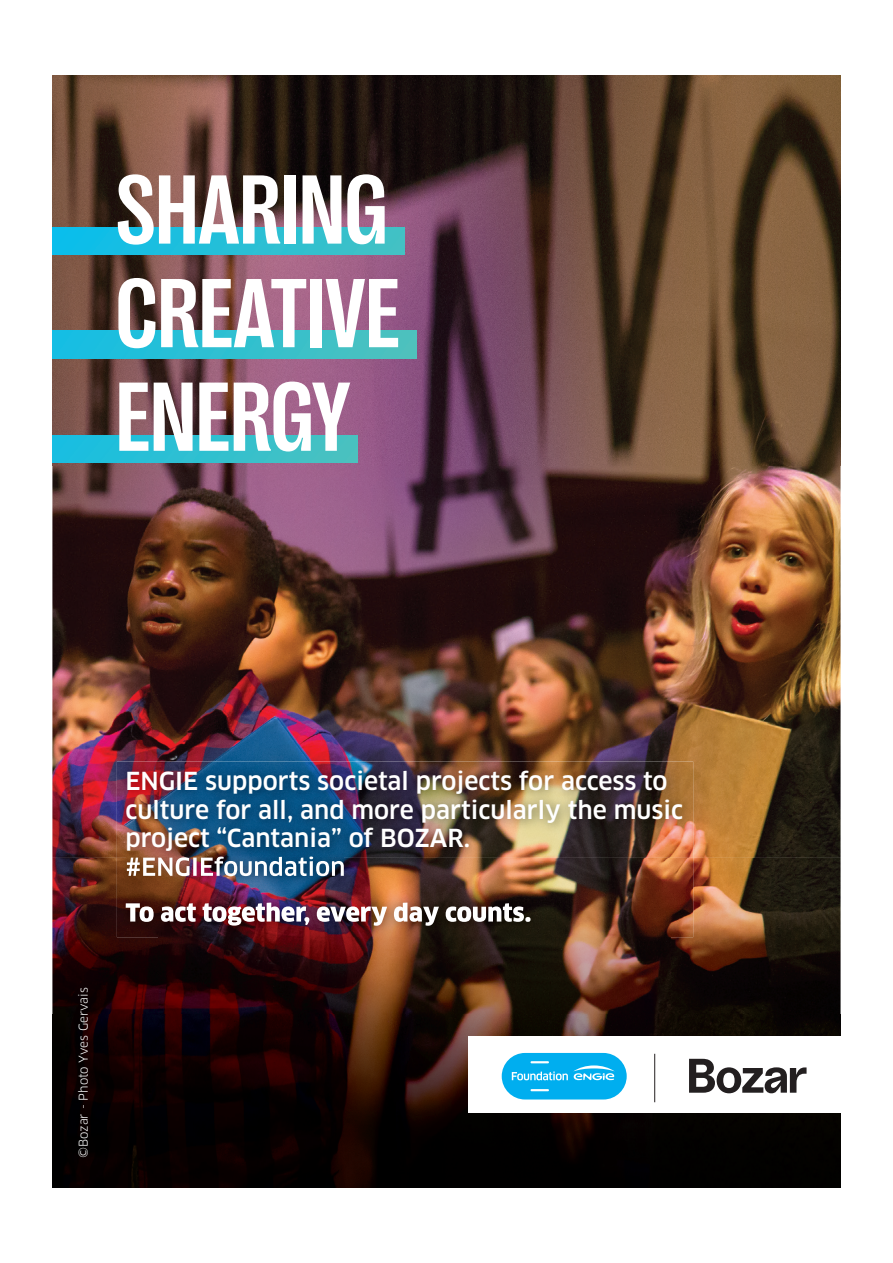
<style>
.page{position:relative;width:893px;height:1263px;background:#fff}
.page>*{position:absolute;margin:0;border:0;box-sizing:border-box;transform-origin:0 0}
.t1{font:700 condensed 99.75px/103.6px "Right Grotesk";color:#fff}
.t2{font:500 24.3px/28.5px "Clan OT";color:#fff}
.t3{font:12px "Clan OT";color:#fff}
</style>
<div class="page">
<img style="left:52px;top:465px;width:789px;height:393px">
<img style="left:52px;top:75px;width:789px;height:390px">
<svg style="left:52px;top:227px;width:352px;height:28px;background:#25bfd7"></svg>
<div style="left:52px;top:331px;width:365px;height:28px;background:linear-gradient(to right,#13bee4,#4ec1bc)"></div>
<div style="left:52px;top:435px;width:306px;height:28px;background:linear-gradient(to right,#16bee2,#4ac1bf)"></div>
<img style="left:117px;top:761px;width:576px;height:176px">
<img style="left:127px;top:856px;width:217px;height:2px">
<img style="left:52px;top:858px;width:107px;height:156px">
<img style="left:670px;top:858px;width:171px;height:156px">
<img style="left:159px;top:937px;width:511px;height:77px">
<img style="left:52px;top:1014px;width:789px;height:174px">
<img style="left:127px;top:858px;width:217px;height:18px">
<img style="left:126px;top:902px;width:405px;height:24px">
<div style="left:468px;top:1036px;width:373px;height:77px;background:#fff"></div>
<div style="left:502px;top:1053px;width:125px;height:46px;background:#00aeef;border-radius:23px"></div>
<svg style="left:530px;top:1089px;width:19px;height:2px"></svg>
<svg style="left:512px;top:1061px;width:103px;height:20px"></svg>
<svg style="left:689px;top:1059px;width:117px;height:34px"></svg>
<hr style="left:654px;top:1054px;width:1px;height:48px;background:#231f20">
<svg style="left:52px;top:75px;width:7px;height:8px"></svg>
<p class="t1" style="left:116px;top:158px;width:285px">SHARING<br>CREATIVE<br>ENERGY</p>
<p class="t2" style="left:125px;top:767px;width:559px">ENGIE supports societal projects for access to culture for all, and more particularly the music project “Cantania” of BOZAR.</p>
<p class="t3" style="left:76px;top:1158px;width:172px;rotate:-90deg">©Bozar - Photo Yves Gervais</p>
</div>
